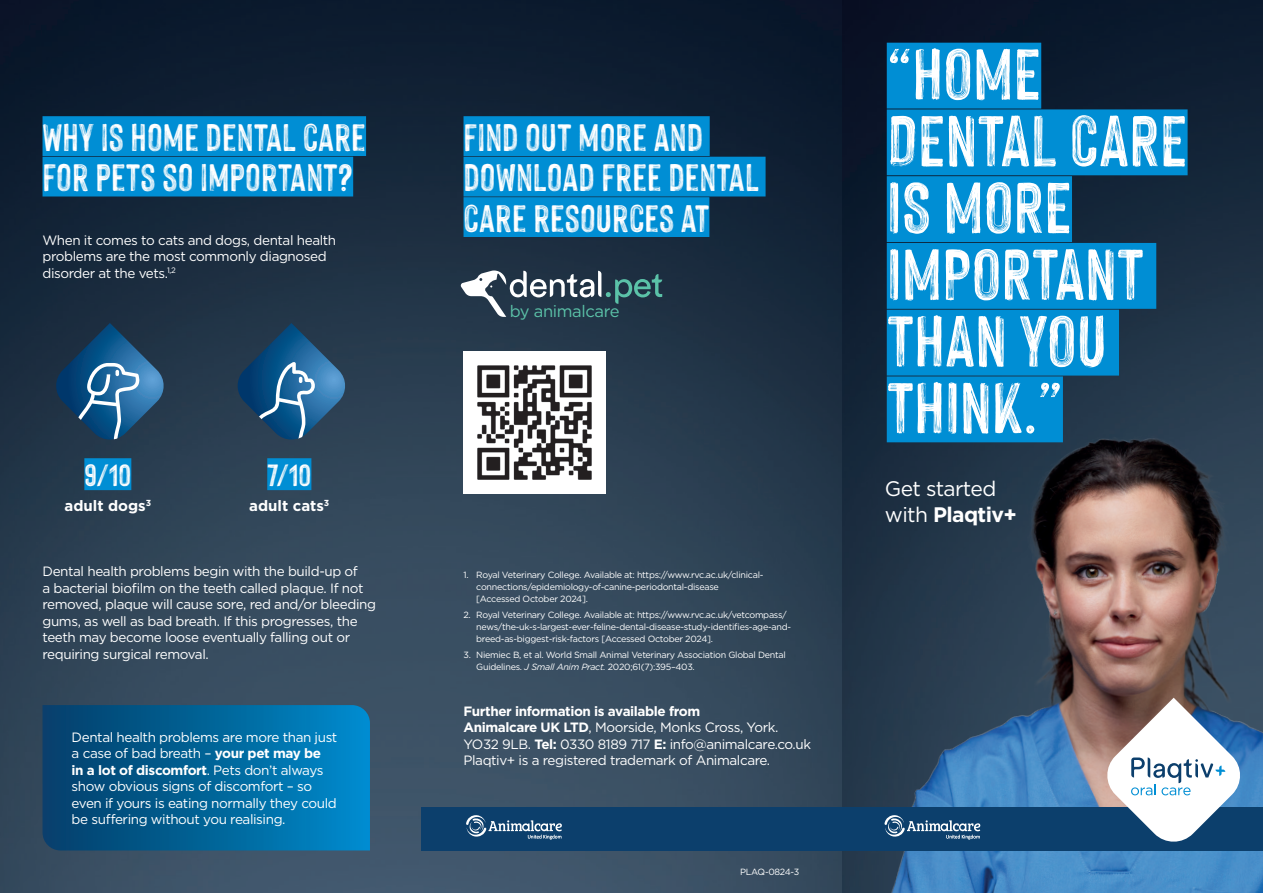
<style>
.page{position:relative;width:1263px;height:893px;background:#fff}
.page>*{position:absolute;margin:0;border:0;box-sizing:border-box;transform-origin:0 0}
.t1{font:78.9px/66.8px "Hackney Vector";color:#fff}
.t2{font:42px/40.5px "Hackney Vector";color:#fff}
.t3{font:33.75px "Hackney Vector";color:#fff}
.t4{font:21px/25.7px "Gotham";letter-spacing:-.03em;color:#fff}
.t5{font:16.65px "Gotham";letter-spacing:-.025em;color:#5bc2a8}
.t6{font:700 15px "Gotham";color:#fff}
.t7{font:13.5px/16.5px "Gotham";letter-spacing:-.03em;color:#fff}
.t8{font:9px/12px "Gotham";letter-spacing:-.03em;color:#fff}
.s1{font-weight:700}
.s2{font-style:italic}
</style>
<div class="page">
<img style="left:0;top:0;width:1263px;height:893px">
<img style="left:842px;top:416px;width:421px;height:477px">
<div style="left:887px;top:43px;width:154px;height:66px;background:#008ed4"></div>
<div style="left:887px;top:109px;width:300px;height:66px;background:#008ed4"></div>
<div style="left:887px;top:176px;width:185px;height:66px;background:#008ed4"></div>
<div style="left:887px;top:243px;width:269px;height:66px;background:#008ed4"></div>
<div style="left:887px;top:310px;width:232px;height:66px;background:#008ed4"></div>
<div style="left:887px;top:376px;width:176px;height:66px;background:#008ed4"></div>
<div style="left:43px;top:116px;width:323px;height:40px;background:#008ed4"></div>
<div style="left:43px;top:157px;width:310px;height:39px;background:#008ed4"></div>
<div style="left:463px;top:116px;width:247px;height:40px;background:#008ed4"></div>
<div style="left:463px;top:157px;width:302px;height:39px;background:#008ed4"></div>
<div style="left:463px;top:197px;width:246px;height:40px;background:#008ed4"></div>
<div style="left:421px;top:807px;width:842px;height:43px;background:#0c3f6c"></div>
<svg style="left:43px;top:705px;width:327px;height:145px;background:#016499"></svg>
<svg style="left:54px;top:323px;width:112px;height:119px;background:#2a5578"></svg>
<div style="left:84px;top:458px;width:47px;height:32px;background:#008ed4"></div>
<svg style="left:235px;top:323px;width:112px;height:119px;background:#2a577b"></svg>
<div style="left:267px;top:458px;width:44px;height:32px;background:#008ed4"></div>
<img style="left:463px;top:351px;width:142px;height:142px">
<svg style="left:1105px;top:698px;width:138px;height:144px"></svg>
<svg style="left:460px;top:270px;width:202px;height:47px;background:#475b68"></svg>
<svg style="left:466px;top:815px;width:96px;height:24px"></svg>
<svg style="left:884px;top:815px;width:96px;height:24px"></svg>
<h2 class="t2" style="left:43px;top:116px;width:325px">WHY IS HOME DENTAL CARE<br>FOR PETS SO IMPORTANT?</h2>
<h2 class="t2" style="left:463px;top:116px;width:297px">FIND OUT MORE AND<br>DOWNLOAD FREE DENTAL<br>CARE RESOURCES AT</h2>
<p class="t7" style="left:43px;top:231px;width:295px">When it comes to cats and dogs, dental health problems are the most commonly diagnosed disorder at the vets.<sup>1,2</sup></p>
<h3 class="t3" style="left:84px;top:456px;width:48px">9/10</h3>
<p class="t6" style="left:64px;top:496px;width:88px">adult dogs<sup>3</sup></p>
<h3 class="t3" style="left:267px;top:456px;width:46px">7/10</h3>
<p class="t6" style="left:249px;top:496px;width:82px">adult cats<sup>3</sup></p>
<p class="t7" style="left:43px;top:563px;width:335px">Dental health problems begin with the build-up of<br>a bacterial biofilm on the teeth called plaque. If not removed, plaque will cause sore, red and/or bleeding gums, as well as bad breath. If this progresses, the teeth may become loose eventually falling out or requiring surgical removal.</p>
<p class="t7" style="left:72px;top:729px;width:267px">Dental health problems are more than just a case of bad breath – <span class="s1">your pet may be<br>in a lot of discomfort</span>. Pets don’t always show obvious signs of discomfort – so even if yours is eating normally they could be suffering without you realising.</p>
<p class="t5" style="left:510px;top:300px;width:111px">by animalcare</p>
<p class="t8" style="left:476px;top:568px;width:289px;text-indent:-13px">1. Royal Veterinary College. Available at: https://www.rvc.ac.uk/clinical&shy;connections/epidemiology-of-canine-periodontal-disease [Accessed October 2024].</p>
<p class="t8" style="left:476px;top:609px;width:316px;text-indent:-13px">2. Royal Veterinary College. Available at: https://www.rvc.ac.uk/vetcompass/ news/the-uk-s-largest-ever-feline-dental-disease-study-identifies-age-and&shy;breed-as-biggest-risk-factors [Accessed October 2024].</p>
<p class="t8" style="left:476px;top:649px;width:311px;text-indent:-13px">3. Niemiec B, et al. World Small Animal Veterinary Association Global Dental<br>Guidelines. <span class="s2">J Small Anim Pract.</span> 2020;61(7):395–403.</p>
<p class="t7" style="left:463px;top:703px;width:349px"><span class="s1">Further information is available from<br>Animalcare UK LTD</span>, Moorside, Monks Cross, York.<br>YO32 9LB. <span class="s1">Tel:</span> 0330 8189 717 <span class="s1">E:</span> info@animalcare.co.uk Plaqtiv+ is a registered trademark of Animalcare.</p>
<p class="t8" style="left:740px;top:865px;width:61px">PLAQ-0824-3</p>
<h1 class="t1" style="left:887px;top:38px;width:302px">“HOME<br>DENTAL CARE<br>IS MORE<br>IMPORTANT<br>THAN YOU<br>THINK.”</h1>
<h3 class="t4" style="left:885px;top:476px;width:133px">Get started with <span class="s1">Plaqtiv+</span></h3>
</div>
